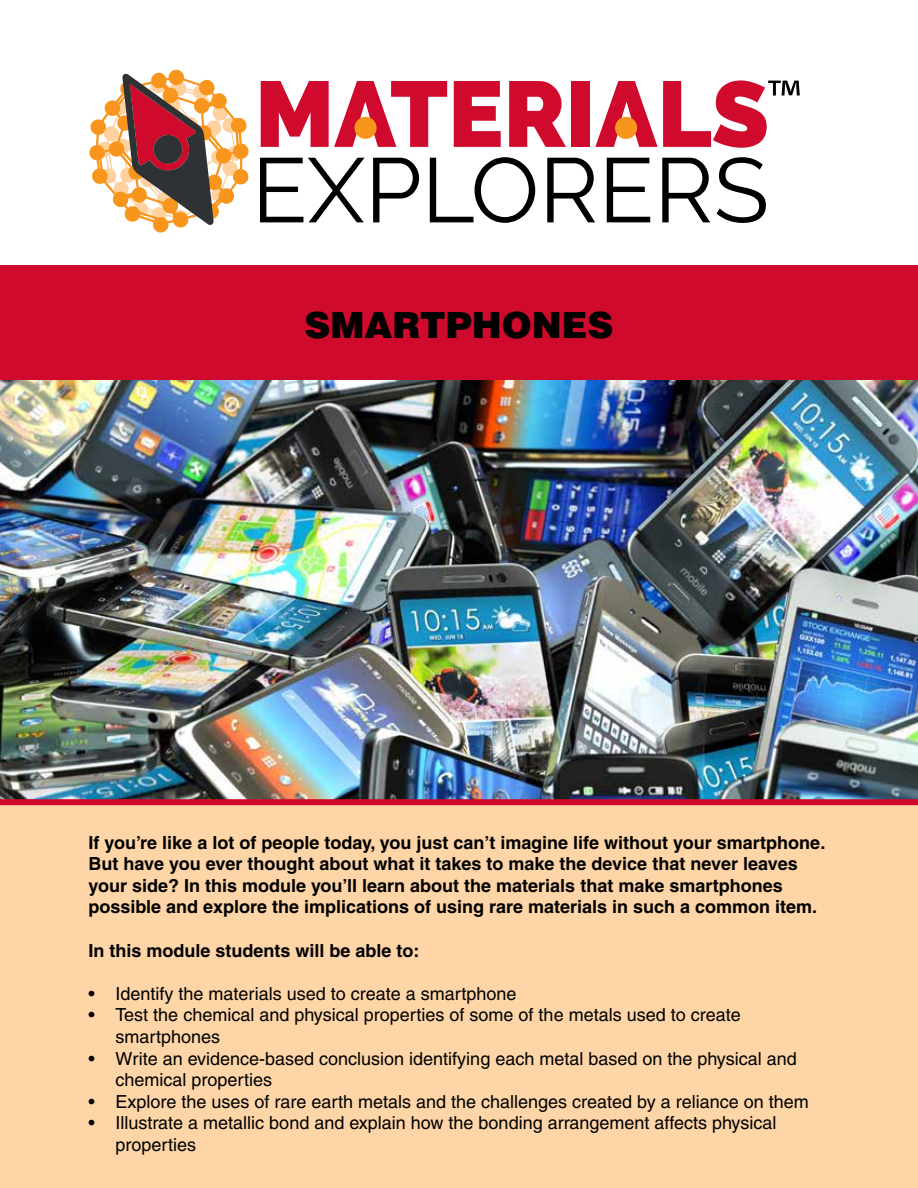
<style>
.page{position:relative;width:918px;height:1188px;background:#fff}
.page>*{position:absolute;margin:0;border:0;box-sizing:border-box;transform-origin:0 0}
.t1{font:900 92.85px "Raleway";color:#cf0a2c}
.t2{font:91.2px "Raleway";color:#000}
.t3{font:54.9px "Myriad Pro";color:#000}
.t4{font:900 36px "Helvetica";color:#000}
.t5{font:18px/21.6px "Helvetica";color:#000}
.t6{font:700 18px/21.6px "Helvetica";color:#000}
</style>
<div class="page">
<img style="left:0;top:380px;width:918px;height:419px">
<svg style="left:89px;top:69px;width:160px;height:164px"></svg>
<div style="left:355px;top:117px;width:22px;height:22px;background:#f8951d;border-radius:50%"></div>
<div style="left:615px;top:117px;width:22px;height:22px;background:#f8951d;border-radius:50%"></div>
<div style="left:0;top:266px;width:918px;height:114px;background:#cf0a2c"></div>
<div style="left:0;top:804px;width:918px;height:384px;background:#fed5a7"></div>
<div style="left:0;top:799px;width:918px;height:6px;background:#cf0a2c"></div>
<h1 class="t1" style="left:255px;top:60px;width:515px">MATERIALS</h1>
<h2 class="t2" style="left:252px;top:137px;width:519px">EXPLORERS</h2>
<h3 class="t3" style="left:767px;top:65px;width:35px">™</h3>
<h3 class="t4" style="left:304px;top:301px;width:311px">SMARTPHONES</h3>
<p class="t6" style="left:88px;top:831px;width:738px">If you’re like a lot of people today, you just can’t imagine life without your smartphone.<br>But have you ever thought about what it takes to make the device that never leaves your side? In this module you’ll learn about the materials that make smartphones possible and explore the implications of using rare materials in such a common item.</p>
<p class="t6" style="left:88px;top:939px;width:332px">In this module students will be able to:</p>
<p class="t5" style="left:88px;top:983px;width:430px">• Identify the materials used to create a smartphone</p>
<p class="t5" style="left:115px;top:1004px;width:627px;text-indent:-27px">• Test the chemical and physical properties of some of the metals used to create smartphones</p>
<p class="t5" style="left:115px;top:1047px;width:683px;text-indent:-27px">• Write an evidence-based conclusion identifying each metal based on the physical and chemical properties</p>
<p class="t5" style="left:88px;top:1091px;width:722px">• Explore the uses of rare earth metals and the challenges created by a reliance on them</p>
<p class="t5" style="left:115px;top:1112px;width:663px;text-indent:-27px">• Illustrate a metallic bond and explain how the bonding arrangement affects physical properties</p>
</div>
